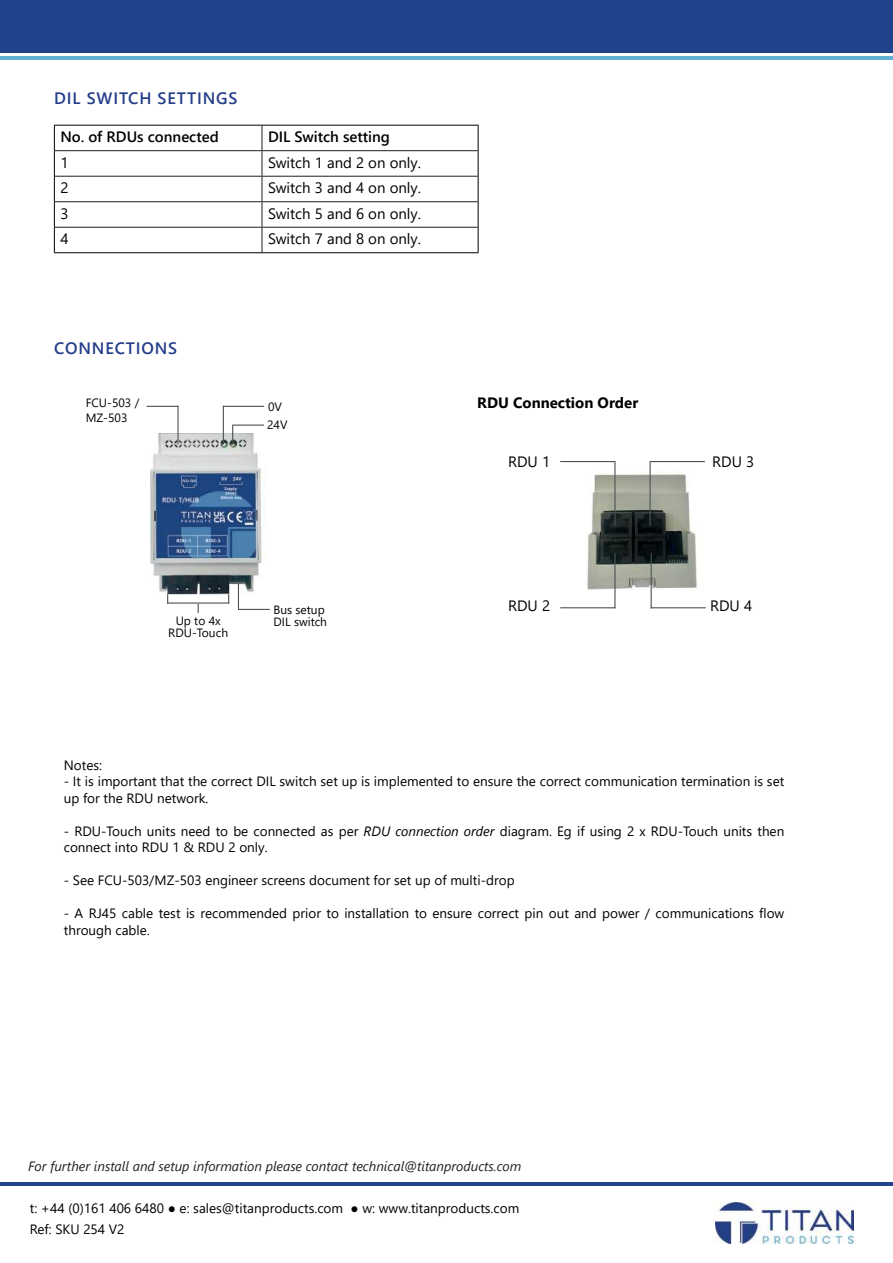
<style>
.page{position:relative;width:893px;height:1263px;background:#fff}
.page>*{position:absolute;margin:0;border:0;box-sizing:border-box;transform-origin:0 0}
.t1{font:600 16.5px "Segoe UI";letter-spacing:.05em;color:#253e8a}
.t2{font:15px "Segoe UI";color:#000}
.t3{font:600 15px "Segoe UI";color:#000}
.t4{font:700 15px "Segoe UI";color:#000}
.t5{font:13.5px/16.5px "Segoe UI";color:#000}
.t6{font:italic 13.5px "Segoe UI";color:#221f1f}
.t7{font:12px/15px "Segoe UI";color:#000}
.s1{font-style:italic}
</style>
<div class="page">
<hr style="left:0;top:56px;width:893px;height:4px;background:#61b1d3">
<div style="left:0;top:0;width:893px;height:52px;background:#20428a"></div>
<hr style="left:0;top:1182px;width:893px;height:3px;background:#20428a">
<img style="left:715px;top:1202px;width:138px;height:41px">
<hr style="left:55px;top:150px;width:207px;height:1px;background:#221f1f">
<hr style="left:262px;top:150px;width:216px;height:1px;background:#221f1f">
<hr style="left:55px;top:176px;width:207px;height:1px;background:#221f1f">
<hr style="left:262px;top:176px;width:216px;height:1px;background:#221f1f">
<hr style="left:55px;top:201px;width:207px;height:1px;background:#221f1f">
<hr style="left:262px;top:201px;width:216px;height:1px;background:#221f1f">
<svg style="left:262px;top:126px;width:1px;height:126px"></svg>
<hr style="left:55px;top:227px;width:207px;height:1px;background:#221f1f">
<hr style="left:262px;top:227px;width:216px;height:1px;background:#221f1f">
<hr style="left:54px;top:125px;width:208px;height:1px;background:#000">
<hr style="left:262px;top:125px;width:216px;height:1px;background:#000">
<svg style="left:54px;top:126px;width:1px;height:126px"></svg>
<svg style="left:478px;top:126px;width:1px;height:126px"></svg>
<hr style="left:54px;top:252px;width:208px;height:1px;background:#000">
<hr style="left:262px;top:252px;width:216px;height:1px;background:#000">
<img style="left:151px;top:433px;width:115px;height:171px">
<img style="left:564px;top:461px;width:141px;height:143px">
<hr style="left:651px;top:607px;width:55px;height:1px;background:#4f5252">
<hr style="left:651px;top:553px;width:1px;height:55px;background:#4f5252">
<hr style="left:560px;top:607px;width:55px;height:1px;background:#4f5252">
<hr style="left:614px;top:553px;width:1px;height:55px;background:#4f5252">
<hr style="left:649px;top:461px;width:56px;height:1px;background:#4f5252">
<hr style="left:167px;top:602px;width:62px;height:2px;background:#4f5252">
<hr style="left:649px;top:462px;width:2px;height:64px;background:#4f5252">
<hr style="left:560px;top:461px;width:55px;height:1px;background:#4f5252">
<hr style="left:614px;top:462px;width:1px;height:64px;background:#4f5252">
<hr style="left:238px;top:609px;width:32px;height:1px;background:#4f5252">
<svg style="left:238px;top:583px;width:1px;height:26px"></svg>
<hr style="left:147px;top:406px;width:32px;height:1px;background:#4f5252">
<hr style="left:223px;top:406px;width:41px;height:1px;background:#4f5252">
<hr style="left:223px;top:406px;width:1px;height:38px;background:#4f5252">
<hr style="left:232px;top:425px;width:32px;height:1px;background:#4f5252">
<svg style="left:232px;top:425px;width:1px;height:19px"></svg>
<hr style="left:177px;top:406px;width:2px;height:38px;background:#4f5252">
<p class="t1" style="left:54px;top:91px;width:185px">DIL SWITCH SETTINGS</p>
<p class="t3" style="left:60px;top:131px;width:160px">No. of RDUs connected</p>
<p class="t3" style="left:268px;top:131px;width:123px">DIL Switch setting</p>
<p class="t2" style="left:60px;top:154px;width:10px">1</p>
<p class="t2" style="left:268px;top:148px;width:155px">Switch 1 and 2 on only.</p>
<p class="t2" style="left:60px;top:174px;width:10px">2</p>
<p class="t2" style="left:268px;top:174px;width:155px">Switch 3 and 4 on only.</p>
<p class="t2" style="left:60px;top:199px;width:10px">3</p>
<p class="t2" style="left:268px;top:199px;width:155px">Switch 5 and 6 on only.</p>
<p class="t2" style="left:60px;top:230px;width:10px">4</p>
<p class="t2" style="left:268px;top:225px;width:155px">Switch 7 and 8 on only.</p>
<p class="t1" style="left:54px;top:342px;width:124px">CONNECTIONS</p>
<p class="t7" style="left:86px;top:395px;width:55px">FCU-503 /<br>MZ-503</p>
<p class="t7" style="left:267px;top:396px;width:22px;line-height:18.5px">0V<br>24V</p>
<p class="t7" style="left:273px;top:601px;width:53px">Bus setup</p>
<p class="t7" style="left:176px;top:612px;width:46px">Up to 4x</p>
<p class="t7" style="left:273px;top:613px;width:55px">DIL switch</p>
<p class="t7" style="left:168px;top:624px;width:61px">RDU-Touch</p>
<p class="t4" style="left:477px;top:394px;width:162px">RDU Connection Order</p>
<p class="t2" style="left:508px;top:447px;width:43px">RDU 1</p>
<p class="t2" style="left:712px;top:447px;width:43px">RDU 3</p>
<p class="t2" style="left:508px;top:592px;width:43px">RDU 2</p>
<p class="t2" style="left:710px;top:592px;width:43px">RDU 4</p>
<p class="t5" style="left:64px;top:755px;width:40px">Notes:</p>
<p class="t5" style="left:64px;top:772px;width:722px">- It is important that the correct DIL switch set up is implemented to ensure the correct communication termination is set up for the RDU network.</p>
<p class="t5" style="left:64px;top:821px;width:722px">- RDU-Touch units need to be connected as per <span class="s1">RDU connection order</span> diagram. Eg if using 2 x RDU-Touch units then connect into RDU 1 &amp; RDU 2 only.</p>
<p class="t5" style="left:64px;top:871px;width:452px">- See FCU-503/MZ-503 engineer screens document for set up of multi-drop</p>
<p class="t5" style="left:64px;top:904px;width:722px">- A RJ45 cable test is recommended prior to installation to ensure correct pin out and power / communications flow through cable.</p>
<p class="t6" style="left:28px;top:1161px;width:495px">For further install and setup information please contact technical@titanproducts.com</p>
<p class="t5" style="left:30px;top:1197px;width:491px;line-height:21px">t: +44 (0)161 406 6480 ● e: sales@titanproducts.com ● w: www.titanproducts.com<br>Ref: SKU 254 V2</p>
</div>
